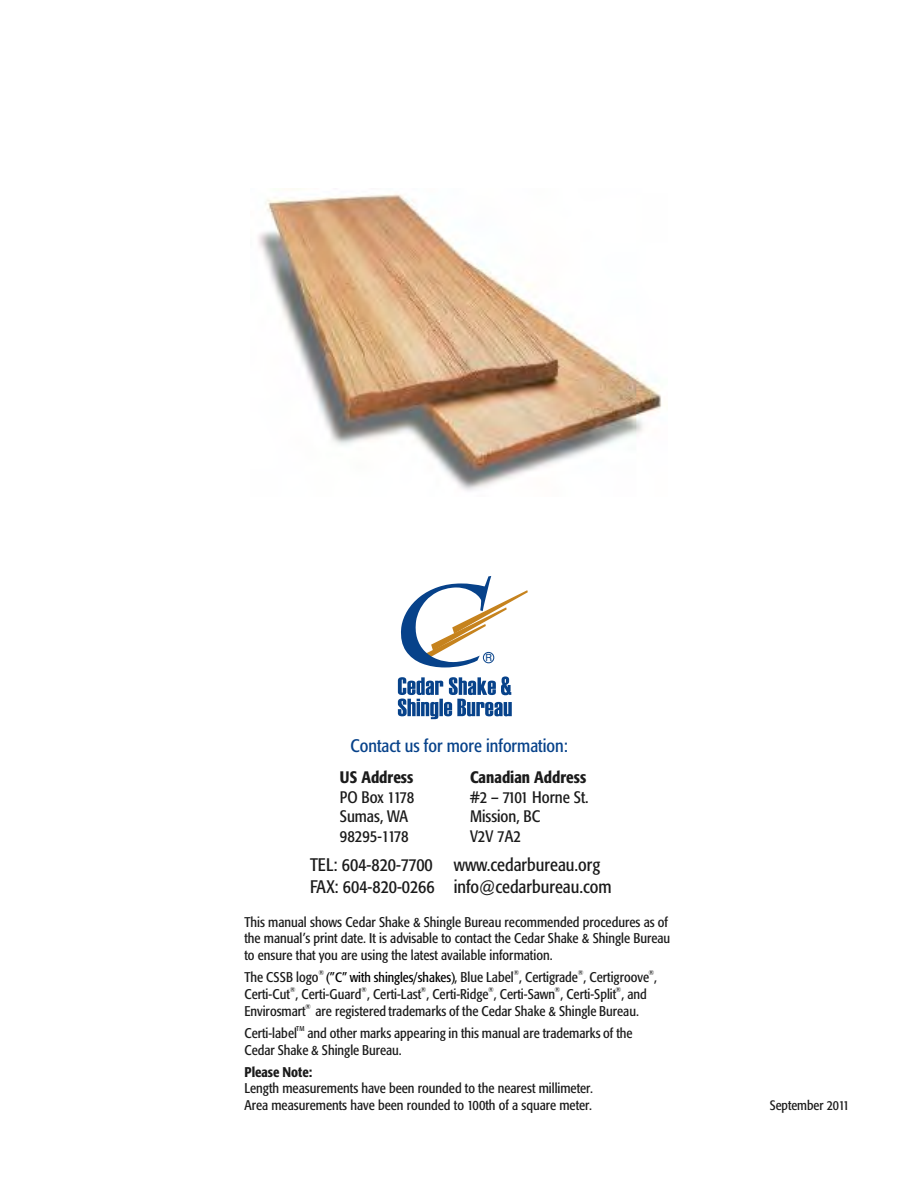
<style>
.page{position:relative;width:918px;height:1188px;background:#fff}
.page>*{position:absolute;margin:0;border:0;box-sizing:border-box;transform-origin:0 0}
.t1{font:condensed 18px/21.5px "Formata";color:#1b1b1b}
.t2{font:condensed 18px "Formata";color:#07428a}
.t3{font:condensed 16.5px/19.6px "Formata";color:#1b1b1b}
.t4{font:500 condensed 16.5px "Formata";color:#1b1b1b}
.t5{font:condensed 13.95px/16.6px "Formata";color:#1b1b1b}
.t6{font:500 condensed 13.95px "Formata";color:#1b1b1b}
.t7{font:condensed 13.5px "Formata";color:#1b1b1b}
.t8{font:9.9px "Swiss 721 BT";color:#07428a}
.t9{font:condensed 7.05px "Formata";color:#1b1b1b}
.s1{font-size:13.5px;color:#000}
</style>
<div class="page">
<img style="left:258px;top:188px;width:404px;height:303px">
<svg style="left:398px;top:676px;width:114px;height:43px"></svg>
<svg style="left:401px;top:576px;width:127px;height:91px"></svg>
<div style="left:483px;top:652px;width:11px;height:11px;border:1px solid #07428a;border-radius:50%"></div>
<p class="t8" style="left:485px;top:654px;width:8px">R</p>
<p class="t2" style="left:350px;top:738px;width:219px">Contact us for more information:</p>
<p class="t4" style="left:340px;top:771px;width:75px">US Address</p>
<p class="t3" style="left:340px;top:789px;width:76px">PO Box 1178<br>Sumas, WA<br>98295-1178</p>
<p class="t4" style="left:470px;top:771px;width:118px">Canadian Address</p>
<p class="t3" style="left:470px;top:789px;width:120px">#2 – 7101 Horne St.<br>Mission, BC<br>V2V 7A2</p>
<p class="t1" style="left:310px;top:856px;width:126px">TEL: 604-820-7700<br>FAX: 604-820-0266</p>
<p class="t1" style="left:454px;top:856px;width:159px">www.cedarbureau.org info@cedarbureau.com</p>
<p class="t5" style="left:244px;top:915px;width:427px">This manual shows Cedar Shake &amp; Shingle Bureau recommended procedures as of the manual’s print date. It is advisable to contact the Cedar Shake &amp; Shingle Bureau to ensure that you are using the latest available information.</p>
<p class="t9" style="left:318px;top:970px;width:7px">®</p>
<p class="t9" style="left:513px;top:970px;width:7px">®</p>
<p class="t9" style="left:578px;top:970px;width:7px">®</p>
<p class="t9" style="left:648px;top:970px;width:7px">®</p>
<p class="t5" style="left:244px;top:970px;width:76px">The CSSB logo</p>
<p class="t5" style="left:326px;top:970px;width:333px"><span class="s1">(”C” with shingles/shakes)</span>, Blue Label , Certigrade , Certigroove ,</p>
<p class="t9" style="left:290px;top:987px;width:7px">®</p>
<p class="t9" style="left:361px;top:987px;width:7px">®</p>
<p class="t9" style="left:421px;top:987px;width:7px">®</p>
<p class="t9" style="left:488px;top:987px;width:7px">®</p>
<p class="t9" style="left:555px;top:987px;width:7px">®</p>
<p class="t9" style="left:616px;top:987px;width:7px">®</p>
<p class="t5" style="left:244px;top:987px;width:404px">Certi-Cut , Certi-Guard , Certi-Last , Certi-Ridge , Certi-Sawn , Certi-Split , and</p>
<p class="t9" style="left:305px;top:1004px;width:7px">®</p>
<p class="t5" style="left:244px;top:1004px;width:396px">Envirosmart are registered trademarks of the Cedar Shake &amp; Shingle Bureau.</p>
<p class="t9" style="left:296px;top:1026px;width:10px">TM</p>
<p class="t5" style="left:244px;top:1026px;width:390px">Certi-label and other marks appearing in this manual are trademarks of the<br>Cedar Shake &amp; Shingle Bureau.</p>
<p class="t6" style="left:244px;top:1066px;width:69px">Please Note:</p>
<p class="t5" style="left:244px;top:1082px;width:350px">Length measurements have been rounded to the nearest millimeter.<br>Area measurements have been rounded to 100th of a square meter.</p>
<p class="t7" style="left:770px;top:1100px;width:81px">September 2011</p>
</div>
